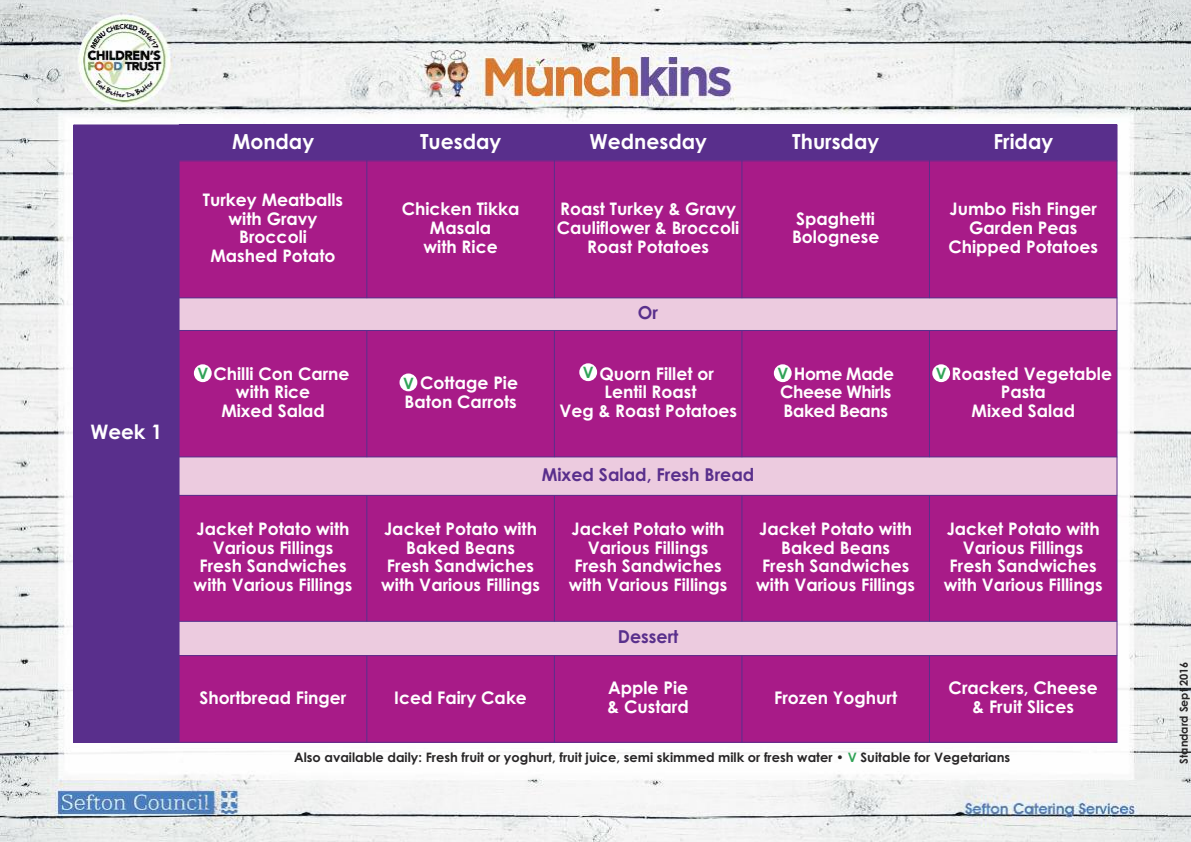
<style>
.page{position:relative;width:1191px;height:842px;background:#fff}
.page>*{position:absolute;margin:0;border:0;box-sizing:border-box;transform-origin:0 0}
.t1{font:700 20.8px "Century Gothic";color:#fff}
.t2{font:700 20px "Century Gothic";color:#fff}
.t3{font:700 17.9px "Century Gothic";color:#592f8c}
.t4{font:700 17.8px "Century Gothic";color:#592f8c}
.t5{font:700 17.7px "Century Gothic";color:#592f8c}
.t6{font:700 17.4px/18.9px "Century Gothic";color:#fff}
.t7{font:700 17.3px/18.8px "Century Gothic";color:#fff;text-align:center}
.t8{font:700 17.3px/18.8px "Century Gothic";letter-spacing:-.025em;color:#fff}
.t9{font:700 15.7px "Century Gothic";color:#31a357}
.t10{font:700 13px "Century Gothic";color:#272526}
.t11{font:700 11px "Century Gothic";color:#272526}
.s1{color:#31a357}
</style>
<div class="page">
<img style="left:0;top:0;width:1191px;height:842px">
<div style="left:74px;top:125px;width:105px;height:617px;background:#592f8c"></div>
<div style="left:179px;top:125px;width:188px;height:36px;background:#592f8c"></div>
<div style="left:367px;top:125px;width:187px;height:36px;background:#592f8c"></div>
<div style="left:554px;top:125px;width:188px;height:36px;background:#592f8c"></div>
<div style="left:742px;top:125px;width:187px;height:36px;background:#592f8c"></div>
<div style="left:929px;top:125px;width:188px;height:36px;background:#592f8c"></div>
<div style="left:179px;top:161px;width:188px;height:137px;background:#a81b88"></div>
<div style="left:367px;top:161px;width:187px;height:137px;background:#a81b88"></div>
<div style="left:554px;top:161px;width:188px;height:137px;background:#a81b88"></div>
<div style="left:742px;top:161px;width:187px;height:137px;background:#a81b88"></div>
<div style="left:929px;top:161px;width:188px;height:137px;background:#a81b88"></div>
<div style="left:179px;top:298px;width:938px;height:32px;background:#eccbdf"></div>
<div style="left:179px;top:330px;width:188px;height:127px;background:#a81b88"></div>
<div style="left:367px;top:330px;width:187px;height:127px;background:#a81b88"></div>
<div style="left:554px;top:330px;width:188px;height:127px;background:#a81b88"></div>
<div style="left:742px;top:330px;width:187px;height:127px;background:#a81b88"></div>
<div style="left:929px;top:330px;width:188px;height:127px;background:#a81b88"></div>
<div style="left:179px;top:457px;width:938px;height:38px;background:#eccbdf"></div>
<div style="left:179px;top:495px;width:188px;height:126px;background:#a81b88"></div>
<div style="left:367px;top:495px;width:187px;height:126px;background:#a81b88"></div>
<div style="left:554px;top:495px;width:188px;height:126px;background:#a81b88"></div>
<div style="left:742px;top:495px;width:187px;height:126px;background:#a81b88"></div>
<div style="left:929px;top:495px;width:188px;height:126px;background:#a81b88"></div>
<div style="left:179px;top:621px;width:938px;height:35px;background:#eccbdf"></div>
<div style="left:179px;top:656px;width:188px;height:87px;background:#a81b88"></div>
<div style="left:367px;top:656px;width:187px;height:87px;background:#a81b88"></div>
<div style="left:554px;top:656px;width:188px;height:87px;background:#a81b88"></div>
<div style="left:742px;top:656px;width:187px;height:87px;background:#a81b88"></div>
<div style="left:929px;top:656px;width:188px;height:87px;background:#a81b88"></div>
<hr style="left:366px;top:125px;width:1px;height:173px;background:#592f8c">
<hr style="left:366px;top:330px;width:1px;height:127px;background:#592f8c">
<hr style="left:366px;top:495px;width:1px;height:127px;background:#592f8c">
<hr style="left:366px;top:655px;width:1px;height:88px;background:#592f8c">
<hr style="left:554px;top:125px;width:1px;height:173px;background:#592f8c">
<hr style="left:554px;top:330px;width:1px;height:127px;background:#592f8c">
<hr style="left:554px;top:495px;width:1px;height:127px;background:#592f8c">
<hr style="left:554px;top:655px;width:1px;height:88px;background:#592f8c">
<hr style="left:741px;top:125px;width:1px;height:173px;background:#592f8c">
<hr style="left:741px;top:330px;width:1px;height:127px;background:#592f8c">
<hr style="left:741px;top:495px;width:1px;height:127px;background:#592f8c">
<hr style="left:741px;top:655px;width:1px;height:88px;background:#592f8c">
<hr style="left:929px;top:125px;width:1px;height:173px;background:#592f8c">
<hr style="left:929px;top:330px;width:1px;height:127px;background:#592f8c">
<hr style="left:929px;top:495px;width:1px;height:127px;background:#592f8c">
<hr style="left:929px;top:655px;width:1px;height:88px;background:#592f8c">
<hr style="left:1116px;top:125px;width:1px;height:618px;background:#592f8c">
<hr style="left:178px;top:161px;width:939px;height:1px;background:#592f8c">
<hr style="left:178px;top:298px;width:939px;height:1px;background:#592f8c">
<hr style="left:178px;top:330px;width:939px;height:1px;background:#592f8c">
<hr style="left:178px;top:457px;width:939px;height:1px;background:#592f8c">
<hr style="left:178px;top:495px;width:939px;height:1px;background:#592f8c">
<hr style="left:178px;top:621px;width:939px;height:1px;background:#592f8c">
<hr style="left:178px;top:655px;width:939px;height:1px;background:#592f8c">
<hr style="left:74px;top:742px;width:1043px;height:1px;background:#592f8c">
<div style="left:194px;top:364px;width:18px;height:18px;background:#fff;border-radius:50%"></div>
<div style="left:399px;top:373px;width:18px;height:18px;background:#fff;border-radius:50%"></div>
<div style="left:579px;top:363px;width:18px;height:18px;background:#fff;border-radius:50%"></div>
<div style="left:774px;top:364px;width:17px;height:18px;background:#fff;border-radius:50%"></div>
<div style="left:932px;top:364px;width:18px;height:18px;background:#fff;border-radius:50%"></div>
<p class="t2" style="left:90px;top:420px;width:73px">Week 1</p>
<p class="t1" style="left:232px;top:129px;width:84px">Monday</p>
<p class="t1" style="left:420px;top:129px;width:83px">Tuesday</p>
<p class="t1" style="left:589px;top:129px;width:119px">Wednesday</p>
<p class="t1" style="left:792px;top:129px;width:88px">Thursday</p>
<p class="t1" style="left:993px;top:129px;width:61px">Friday</p>
<p class="t7" style="left:203px;top:191px;width:142px">Turkey Meatballs with Gravy<br>Broccoli<br>Mashed Potato</p>
<p class="t7" style="left:402px;top:200px;width:119px">Chicken Tikka<br>Masala<br>with Rice</p>
<p class="t7" style="left:557px;top:200px;width:184px">Roast Turkey &amp; Gravy<br>Cauliflower &amp; Broccoli<br>Roast Potatoes</p>
<p class="t7" style="left:792px;top:209px;width:89px;text-align:left">Spaghetti<br>Bolognese</p>
<p class="t7" style="left:948px;top:200px;width:151px">Jumbo Fish Finger<br>Garden Peas<br>Chipped Potatoes</p>
<p class="t3" style="left:638px;top:302px;width:22px">Or</p>
<p class="t7" style="left:197px;top:364px;width:154px">V Chilli Con Carne with Rice<br>Mixed Salad</p>
<p class="t7" style="left:403px;top:374px;width:116px;text-align:left">V Cottage Pie<br>Baton Carrots</p>
<p class="t7" style="left:559px;top:364px;width:179px">V Quorn Fillet or<br>Lentil Roast<br>Veg &amp; Roast Potatoes</p>
<p class="t8" style="left:777px;top:364px;width:118px">V Home Made<br>Cheese Whirls<br>Baked Beans</p>
<p class="t7" style="left:934px;top:364px;width:179px">V Roasted Vegetable<br>Pasta<br>Mixed Salad</p>
<p class="t9" style="left:583px;top:364px;width:12px">V</p>
<p class="t9" style="left:777px;top:365px;width:12px">V</p>
<p class="t9" style="left:935px;top:365px;width:12px">V</p>
<p class="t9" style="left:197px;top:365px;width:12px">V</p>
<p class="t9" style="left:403px;top:374px;width:12px">V</p>
<p class="t5" style="left:542px;top:464px;width:214px">Mixed Salad, Fresh Bread</p>
<p class="t7" style="left:194px;top:519px;width:160px">Jacket Potato with<br>Various Fillings<br>Fresh Sandwiches with Various Fillings</p>
<p class="t7" style="left:381px;top:519px;width:160px">Jacket Potato with<br>Baked Beans<br>Fresh Sandwiches with Various Fillings</p>
<p class="t7" style="left:568px;top:519px;width:160px">Jacket Potato with<br>Various Fillings<br>Fresh Sandwiches with Various Fillings</p>
<p class="t7" style="left:756px;top:519px;width:160px">Jacket Potato with<br>Baked Beans<br>Fresh Sandwiches with Various Fillings</p>
<p class="t7" style="left:943px;top:519px;width:160px">Jacket Potato with<br>Various Fillings<br>Fresh Sandwiches with Various Fillings</p>
<p class="t4" style="left:618px;top:627px;width:62px">Dessert</p>
<p class="t6" style="left:200px;top:688px;width:148px">Shortbread Finger</p>
<p class="t6" style="left:394px;top:688px;width:134px">Iced Fairy Cake</p>
<p class="t6" style="left:607px;top:679px;width:83px">Apple Pie &amp; Custard</p>
<p class="t6" style="left:774px;top:688px;width:125px">Frozen Yoghurt</p>
<p class="t6" style="left:948px;top:679px;width:151px;text-align:center">Crackers, Cheese &amp; Fruit Slices</p>
<p class="t10" style="left:294px;top:750px;width:717px">Also available daily: Fresh fruit or yoghurt, fruit juice, semi skimmed milk or fresh water • <span class="s1">V</span> Suitable for Vegetarians</p>
<p class="t11" style="left:1177px;top:764px;width:104px;rotate:-90deg">Standard Sept 2016</p>
</div>
